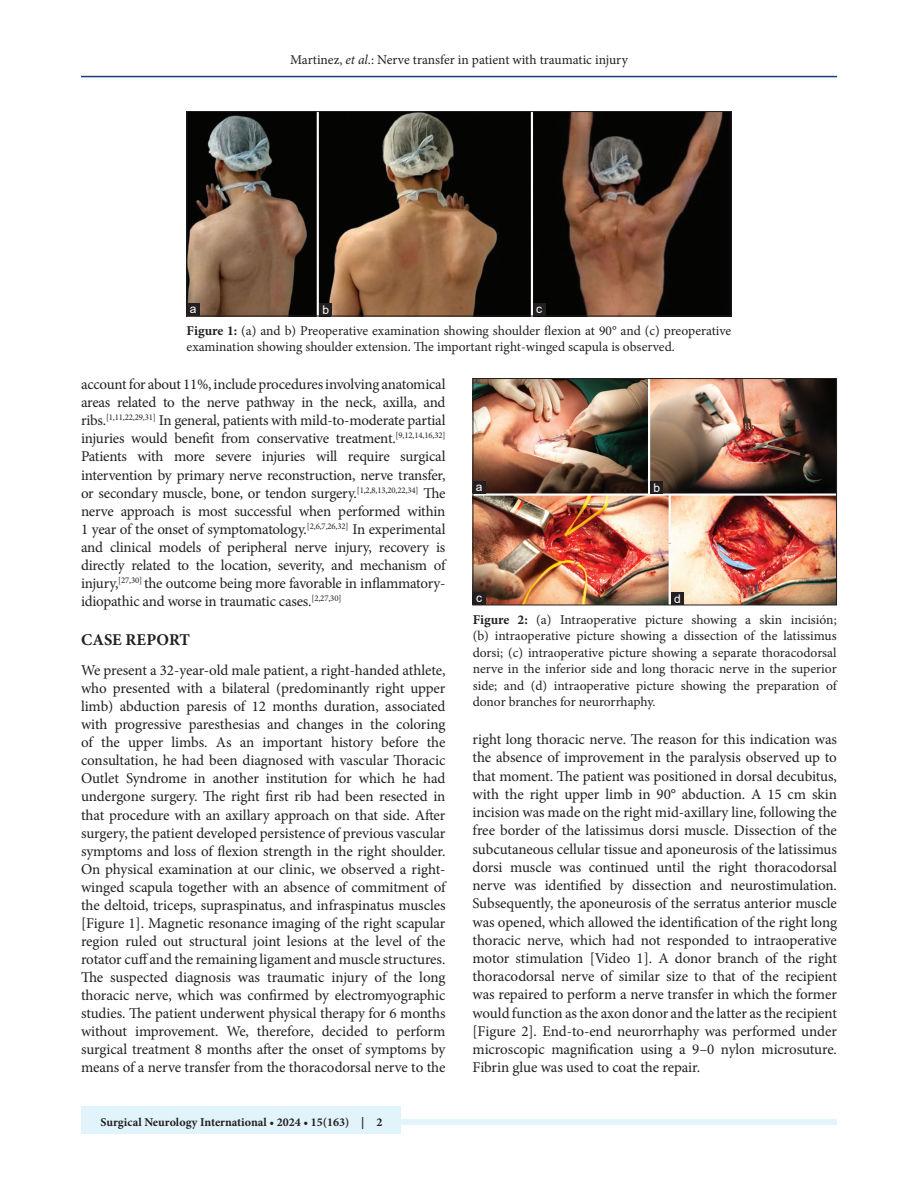
<style>
.page{position:relative;width:918px;height:1188px;background:#fff}
.page>*{position:absolute;margin:0;border:0;box-sizing:border-box;transform-origin:0 0}
.t1{font:700 16.5px "Minion Pro";letter-spacing:.005em;color:#231f20}
.TX{font:15px/18px "Minion Pro";letter-spacing:-.01em;color:#231f20;text-align:justify}
.FGC{font:13.5px/16.5px "Minion Pro";color:#231f20}
.JF{font:700 12px "Minion Pro";color:#231f20}
.LABEL{font:12px "Arial";color:#fff}
.s1{font-style:italic}
.s2{font-weight:700}
</style>
<div class="page">
<hr style="left:81px;top:76px;width:756px;height:1px;background:#164077">
<div style="left:81px;top:1119px;width:756px;height:6px;background:#e1f4fc"></div>
<div style="left:81px;top:1106px;width:319px;height:28px;background:#e1f4fc"></div>
<img style="left:189px;top:113px;width:540px;height:201px">
<div style="left:187px;top:111px;width:544px;height:205px;border:1px solid #231f20"></div>
<div style="left:533px;top:303px;width:13px;height:13px;background:#231f20"></div>
<div style="left:319px;top:303px;width:13px;height:13px;background:#231f20"></div>
<div style="left:187px;top:303px;width:12px;height:13px;background:#231f20"></div>
<img style="left:475px;top:380px;width:360px;height:223px">
<div style="left:473px;top:378px;width:364px;height:227px;border:1px solid #231f20"></div>
<div style="left:671px;top:592px;width:13px;height:13px;background:#231f20"></div>
<div style="left:473px;top:592px;width:13px;height:13px;background:#231f20"></div>
<div style="left:650px;top:481px;width:13px;height:13px;background:#231f20"></div>
<div style="left:473px;top:481px;width:13px;height:13px;background:#231f20"></div>
<p class="FGC" style="left:290px;top:51px;width:339px">Martinez, <span class="s1">et al</span>.: Nerve transfer in patient with traumatic injury</p>
<p class="LABEL" style="left:190px;top:301px;width:8px">a</p>
<p class="LABEL" style="left:322px;top:301px;width:8px">b</p>
<p class="LABEL" style="left:536px;top:300px;width:7px">c</p>
<p class="FGC" style="left:187px;top:322px;width:546px"><span class="s2">Figure 1:</span> (a) and b) Preoperative examination showing shoulder flexion at 90° and (c) preoperative examination showing shoulder extension. The important right-winged scapula is observed.</p>
<p class="TX" style="left:81px;top:376px;width:366px">account for about 11%, include procedures involving anatomical areas related to the nerve pathway in the neck, axilla, and ribs.<sup>[1,11,22,29,31]</sup> In general, patients with mild-to-moderate partial injuries would benefit from conservative treatment.<sup>[9,12,14,16,32] </sup>Patients with more severe injuries will require surgical intervention by primary nerve reconstruction, nerve transfer, or secondary muscle, bone, or tendon surgery.<sup>[1,2,8,13,20,22,34]</sup> The nerve approach is most successful when performed within 1 year of the onset of symptomatology.<sup>[2,6,7,26,32]</sup> In experimental and clinical models of peripheral nerve injury, recovery is directly related to the location, severity, and mechanism of injury,<sup>[27,30]</sup> the outcome being more favorable in inflammatory&shy;idiopathic and worse in traumatic cases.<sup>[2,27,30]</sup></p>
<h1 class="t1" style="left:81px;top:628px;width:111px">CASE REPORT</h1>
<p class="TX" style="left:81px;top:661px;width:366px">We present a 32-year-old male patient, a right-handed athlete, who presented with a bilateral (predominantly right upper limb) abduction paresis of 12 months duration, associated with progressive paresthesias and changes in the coloring of the upper limbs. As an important history before the consultation, he had been diagnosed with vascular Thoracic Outlet Syndrome in another institution for which he had undergone surgery. The right first rib had been resected in that procedure with an axillary approach on that side. After surgery, the patient developed persistence of previous vascular symptoms and loss of flexion strength in the right shoulder.<br>On physical examination at our clinic, we observed a right&shy;winged scapula together with an absence of commitment of the deltoid, triceps, supraspinatus, and infraspinatus muscles [Figure 1]. Magnetic resonance imaging of the right scapular region ruled out structural joint lesions at the level of the rotator cuff and the remaining ligament and muscle structures.<br>The suspected diagnosis was traumatic injury of the long thoracic nerve, which was confirmed by electromyographic studies. The patient underwent physical therapy for 6 months without improvement. We, therefore, decided to perform surgical treatment 8 months after the onset of symptoms by means of a nerve transfer from the thoracodorsal nerve to the</p>
<p class="JF" style="left:100px;top:1113px;width:284px">Surgical Neurology International • 2024 • 15(163) | 2</p>
<p class="LABEL" style="left:476px;top:478px;width:8px">a</p>
<p class="LABEL" style="left:653px;top:479px;width:8px">b</p>
<p class="LABEL" style="left:476px;top:589px;width:7px">c</p>
<p class="LABEL" style="left:674px;top:590px;width:8px">d</p>
<p class="FGC" style="left:473px;top:611px;width:365px;text-align:justify"><span class="s2">Figure 2:</span> (a) Intraoperative picture showing a skin incisión; (b) intraoperative picture showing a dissection of the latissimus dorsi; (c) intraoperative picture showing a separate thoracodorsal nerve in the inferior side and long thoracic nerve in the superior side; and (d) intraoperative picture showing the preparation of donor branches for neurorrhaphy.</p>
<p class="TX" style="left:472px;top:730px;width:366px">right long thoracic nerve. The reason for this indication was the absence of improvement in the paralysis observed up to that moment. The patient was positioned in dorsal decubitus, with the right upper limb in 90° abduction. A 15 cm skin incision was made on the right mid-axillary line, following the free border of the latissimus dorsi muscle. Dissection of the subcutaneous cellular tissue and aponeurosis of the latissimus dorsi muscle was continued until the right thoracodorsal nerve was identified by dissection and neurostimulation.<br>Subsequently, the aponeurosis of the serratus anterior muscle was opened, which allowed the identification of the right long thoracic nerve, which had not responded to intraoperative motor stimulation [Video 1]. A donor branch of the right thoracodorsal nerve of similar size to that of the recipient was repaired to perform a nerve transfer in which the former would function as the axon donor and the latter as the recipient [Figure 2]. End-to-end neurorrhaphy was performed under microscopic magnification using a 9–0 nylon microsuture.<br>Fibrin glue was used to coat the repair.</p>
</div>
